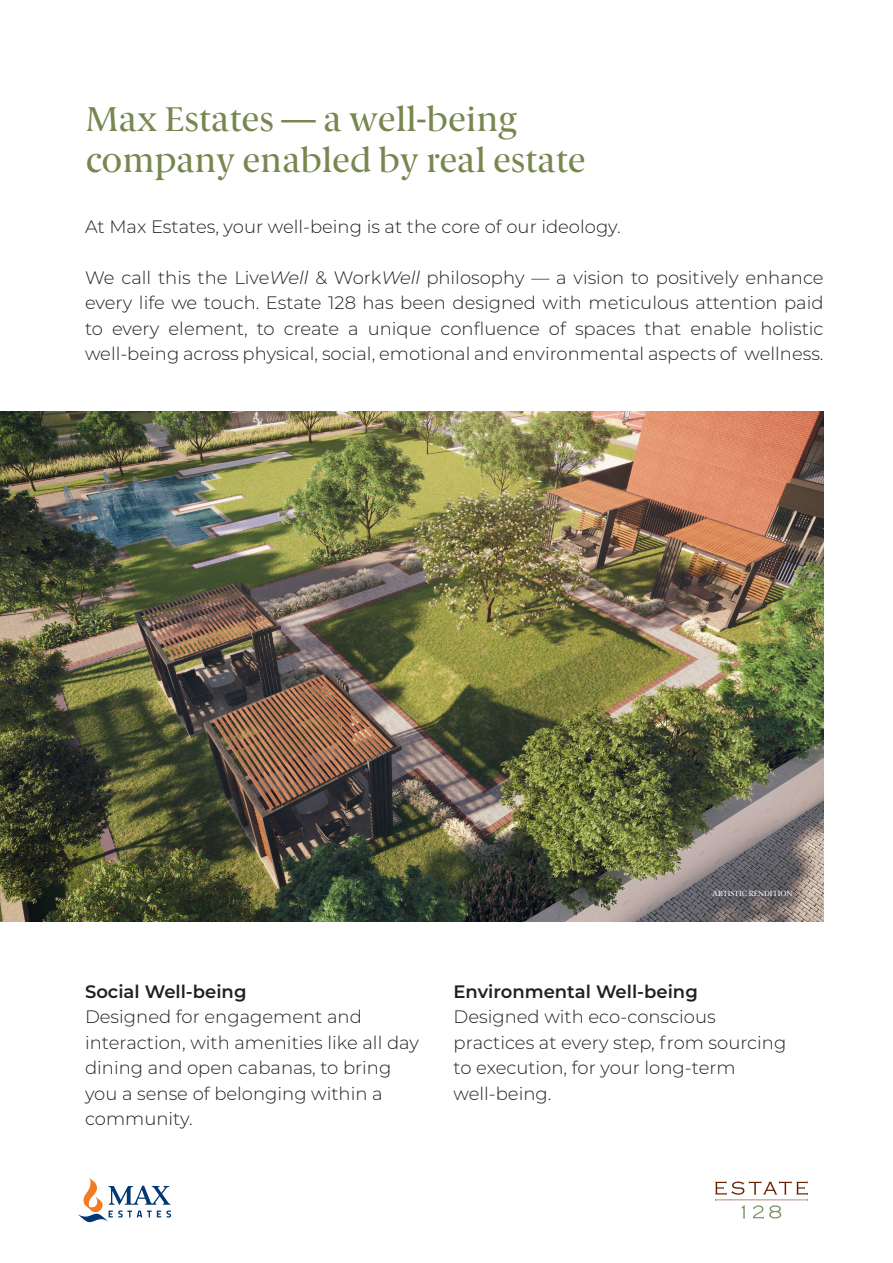
<style>
.page{position:relative;width:893px;height:1263px;background:#fff}
.page>*{position:absolute;margin:0;border:0;box-sizing:border-box;transform-origin:0 0}
.Headers{font:34.5px "Berlingske Serif";color:#788750}
.body_text{font:300 18px/25.5px "Montserrat";color:#231f20}
.paragraph_title{font:600 18px "Montserrat";color:#231f20}
.t1{font:7.5px "Berlingske Serif";letter-spacing:.005em;color:#fff}
.s1{font-weight:100;font-style:italic}
</style>
<div class="page">
<img style="left:0;top:411px;width:824px;height:510px">
<svg style="left:78px;top:1178px;width:93px;height:44px"></svg>
<svg style="left:715px;top:1181px;width:93px;height:38px"></svg>
<p class="Headers" style="left:86px;top:100px;width:432px">Max Estates — a well-being</p>
<p class="Headers" style="left:86px;top:141px;width:501px">company enabled by real estate</p>
<p class="body_text" style="left:85px;top:213px;width:537px">At Max Estates, your well-being is at the core of our ideology.</p>
<p class="body_text" style="left:85px;top:264px;width:740px;text-align:justify">We call this the Live<span class="s1">Well</span> &amp; Work<span class="s1">Well</span> philosophy — a vision to positively enhance every life we touch. Estate 128 has been designed with meticulous attention paid to every element, to create a unique confluence of spaces that enable holistic well-being across physical, social, emotional and environmental aspects of wellness.</p>
<p class="t1" style="left:713px;top:889px;width:81px">ARTISTIC RENDITION</p>
<p class="paragraph_title" style="left:85px;top:978px;width:163px">Social Well-being</p>
<p class="body_text" style="left:85px;top:1003px;width:335px">Designed for engagement and interaction, with amenities like all day dining and open cabanas, to bring you a sense of belonging within a community.</p>
<p class="paragraph_title" style="left:454px;top:978px;width:246px">Environmental Well-being</p>
<p class="body_text" style="left:454px;top:1003px;width:334px">Designed with eco-conscious practices at every step, from sourcing to execution, for your long-term well-being.</p>
</div>
